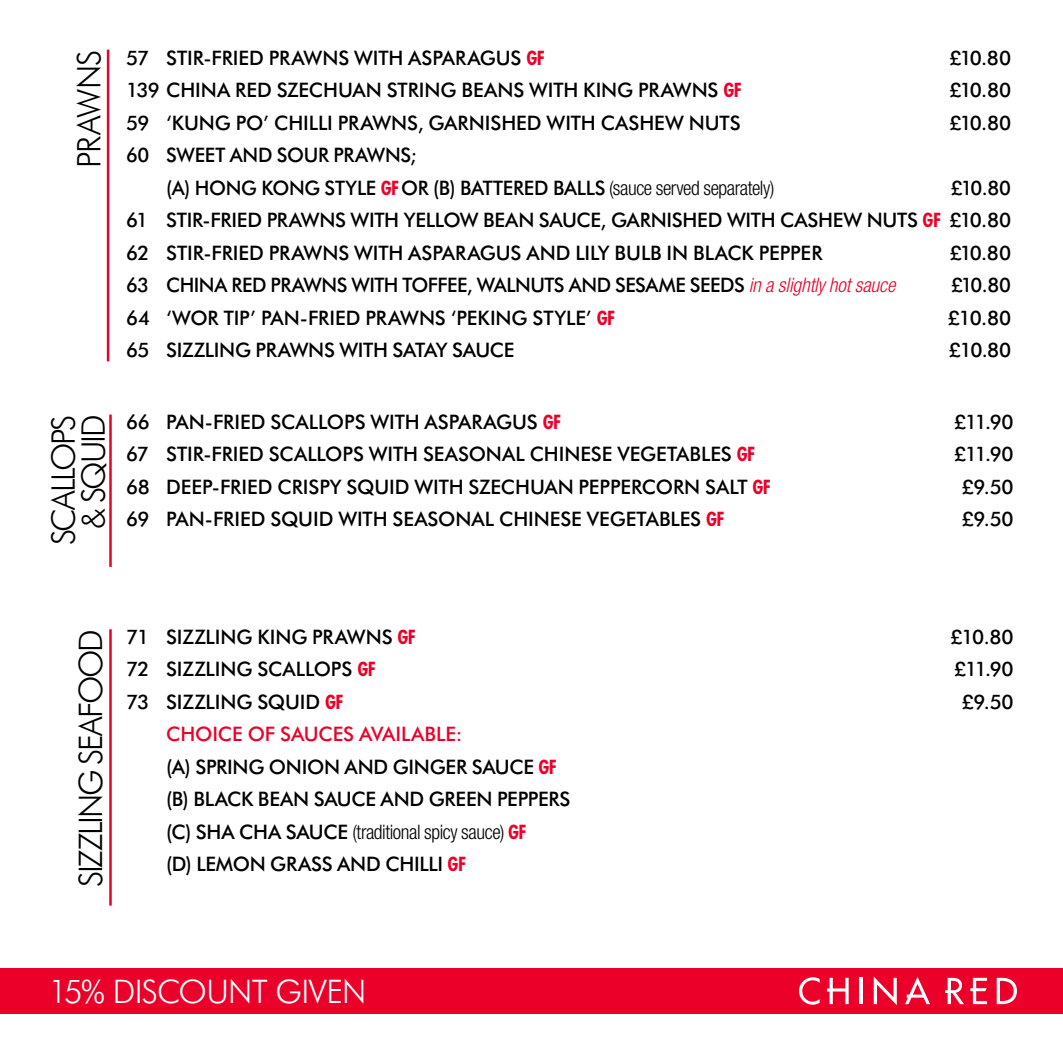
<style>
.page{position:relative;width:1063px;height:1063px;background:#fff}
.page>*{position:absolute;margin:0;border:0;box-sizing:border-box;transform-origin:0 0}
.t1{font:300 32.5px/30px "Futura BT";letter-spacing:-.065em;color:#000;text-align:center}
.t2{font:300 32.5px "Futura BT";letter-spacing:-.02em;color:#fff}
.t3{font:500 20px/32.5px "Futura BT";letter-spacing:-.005em;color:#000}
.t4{font:500 20px "Futura BT";letter-spacing:-.025em;color:#000}
.t5{font:300 condensed 20px "Helvetica Neue LT";letter-spacing:-.02em;color:#000}
.s1{font-weight:700;font-stretch:condensed;color:#eb0029}
.s2{font-family:"Helvetica Neue LT";font-weight:300;font-stretch:condensed}
.s3{font-family:"Helvetica Neue";font-weight:300;font-style:italic;font-stretch:condensed;color:#eb0029}
.s4{color:#eb0029}
.s5{font-family:"Futura BT";font-weight:500;font-stretch:normal}
.s6{font-family:"Futura BT";font-weight:700;color:#eb0029}
</style>
<div class="page">
<hr style="left:107px;top:50px;width:2px;height:311px;background:#eb0029">
<hr style="left:109px;top:629px;width:3px;height:277px;background:#eb0029">
<hr style="left:109px;top:415px;width:3px;height:152px;background:#eb0029">
<div style="left:0;top:968px;width:1063px;height:45px;background:#eb0029"></div>
<svg style="left:905px;top:977px;width:25px;height:27px"></svg>
<svg style="left:799px;top:977px;width:21px;height:28px"></svg>
<hr style="left:860px;top:978px;width:3px;height:26px;background:#fff">
<svg style="left:874px;top:977px;width:23px;height:28px"></svg>
<svg style="left:945px;top:978px;width:19px;height:26px"></svg>
<svg style="left:970px;top:978px;width:17px;height:26px"></svg>
<svg style="left:997px;top:978px;width:20px;height:26px"></svg>
<svg style="left:827px;top:978px;width:22px;height:26px"></svg>
<h1 class="t1" style="left:74px;top:168px;width:120px;rotate:-90deg">PRAWNS</h1>
<p class="t3" style="left:126px;top:41px;width:420px">57 STIR-FRIED PRAWNS WITH ASPARAGUS <span class="s1">GF</span></p>
<p class="t3" style="left:949px;top:41px;width:63px">£10.80</p>
<p class="t3" style="left:126px;top:74px;width:617px">139 CHINA RED SZECHUAN STRING BEANS WITH KING PRAWNS <span class="s1">GF</span></p>
<p class="t3" style="left:950px;top:74px;width:63px">£10.80</p>
<p class="t3" style="left:126px;top:106px;width:616px">59 ‘KUNG PO’ CHILLI PRAWNS, GARNISHED WITH CASHEW NUTS</p>
<p class="t3" style="left:950px;top:106px;width:63px">£10.80</p>
<p class="t3" style="left:166px;top:139px;width:610px;text-indent:-40px">60 SWEET AND SOUR PRAWNS;<br>(A) HONG KONG STYLE <span class="s1">GF</span> OR (B) BATTERED BALLS <span class="s2">(sauce served separately)</span></p>
<p class="t3" style="left:126px;top:171px;width:887px;text-align:justify;text-indent:825px">£10.80<br>61 STIR-FRIED PRAWNS WITH YELLOW BEAN SAUCE, GARNISHED WITH CASHEW NUTS <span class="s1">GF</span> £10.80<br>62 STIR-FRIED PRAWNS WITH ASPARAGUS AND LILY BULB IN BLACK PEPPER</p>
<p class="t3" style="left:950px;top:236px;width:63px">£10.80</p>
<p class="t4" style="left:126px;top:273px;width:771px">63 CHINA RED PRAWNS WITH TOFFEE, WALNUTS AND SESAME SEEDS <span class="s3">in a slightly hot sauce</span></p>
<p class="t3" style="left:951px;top:269px;width:61px">£10.80</p>
<p class="t3" style="left:126px;top:301px;width:490px">64 ‘WOR TIP’ PAN-FRIED PRAWNS ‘PEKING STYLE’ <span class="s1">GF</span></p>
<p class="t3" style="left:948px;top:301px;width:65px">£10.80</p>
<p class="t3" style="left:126px;top:334px;width:390px">65 SIZZLING PRAWNS WITH SATAY SAUCE</p>
<p class="t3" style="left:949px;top:334px;width:64px">£10.80</p>
<h1 class="t1" style="left:48px;top:545px;width:132px;rotate:-90deg">SCALLOPS &amp; SQUID</h1>
<p class="t3" style="left:126px;top:405px;width:436px">66 PAN-FRIED SCALLOPS WITH ASPARAGUS <span class="s1">GF</span></p>
<p class="t3" style="left:954px;top:405px;width:61px">£11.90</p>
<p class="t3" style="left:126px;top:438px;width:630px">67 STIR-FRIED SCALLOPS WITH SEASONAL CHINESE VEGETABLES <span class="s1">GF</span></p>
<p class="t3" style="left:954px;top:438px;width:61px">£11.90</p>
<p class="t3" style="left:126px;top:470px;width:646px">68 DEEP-FRIED CRISPY SQUID WITH SZECHUAN PEPPERCORN SALT <span class="s1">GF</span></p>
<p class="t3" style="left:962px;top:470px;width:53px">£9.50</p>
<p class="t3" style="left:126px;top:503px;width:600px">69 PAN-FRIED SQUID WITH SEASONAL CHINESE VEGETABLES <span class="s1">GF</span></p>
<p class="t3" style="left:962px;top:503px;width:53px">£9.50</p>
<h1 class="t1" style="left:75px;top:887px;width:259px;rotate:-90deg">SIZZLING SEAFOOD</h1>
<p class="t3" style="left:126px;top:620px;width:291px">71 SIZZLING KING PRAWNS <span class="s1">GF</span></p>
<p class="t3" style="left:950px;top:620px;width:65px">£10.80</p>
<p class="t3" style="left:126px;top:653px;width:251px">72 SIZZLING SCALLOPS <span class="s1">GF</span></p>
<p class="t3" style="left:954px;top:653px;width:61px">£11.90</p>
<p class="t3" style="left:126px;top:685px;width:219px">73 SIZZLING SQUID <span class="s1">GF</span></p>
<p class="t3" style="left:962px;top:685px;width:53px">£9.50</p>
<p class="t3" style="left:166px;top:718px;width:406px"><span class="s4">CHOICE OF SAUCES AVAILABLE:<br></span>(A) SPRING ONION AND GINGER SAUCE <span class="s1">GF </span>(B) BLACK BEAN SAUCE AND GREEN PEPPERS</p>
<p class="t5" style="left:166px;top:820px;width:362px"><span class="s5">(C) SHA CHA SAUCE</span> (traditional spicy sauce) <span class="s6">GF</span></p>
<p class="t3" style="left:166px;top:848px;width:301px">(D) LEMON GRASS AND CHILLI <span class="s1">GF</span></p>
<h1 class="t2" style="left:49px;top:972px;width:319px">15% DISCOUNT GIVEN</h1>
</div>
